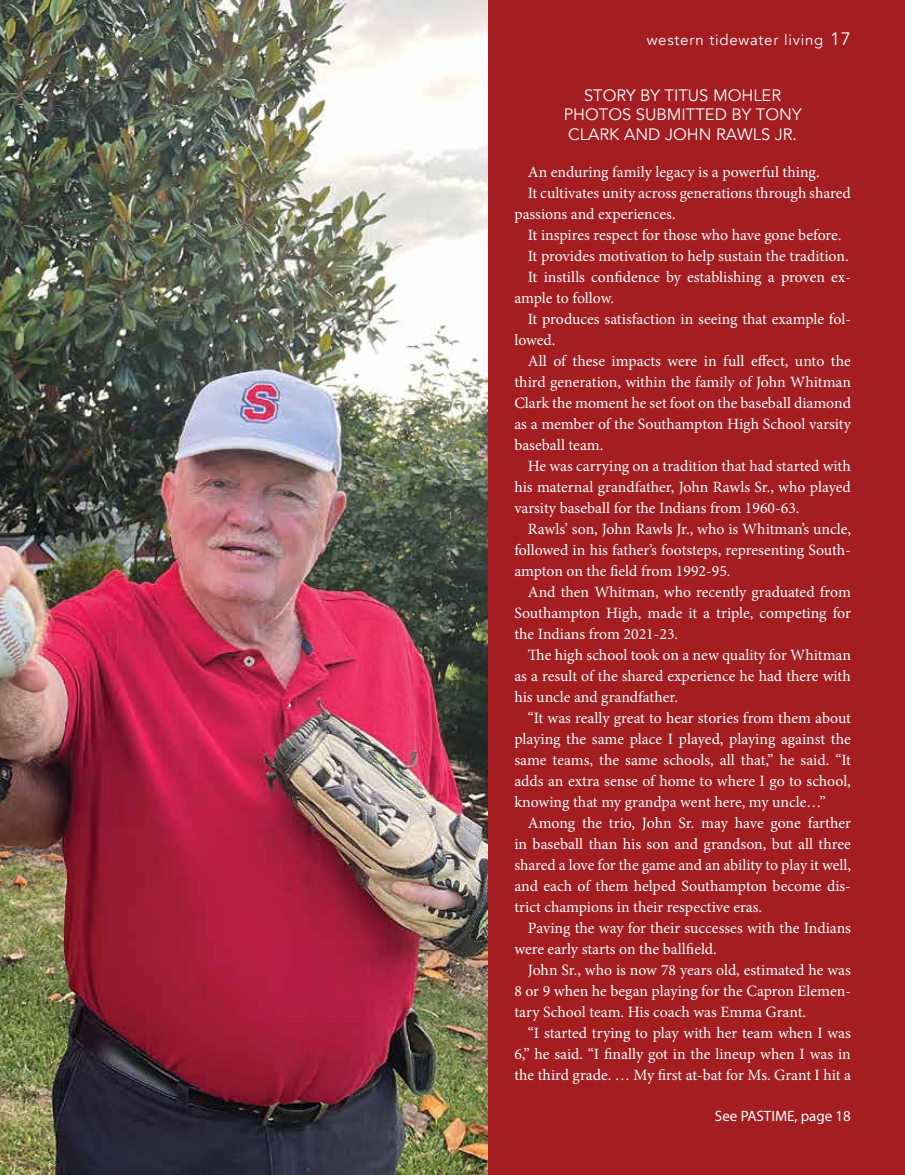
<style>
.page{position:relative;width:905px;height:1175px;background:#fff}
.page>*{position:absolute;margin:0;border:0;box-sizing:border-box;transform-origin:0 0}
.t1{font:16.5px/19.5px "Avenir";color:#fff;text-align:center}
.t2{font:15.75px "Minion Pro";letter-spacing:-.005em;color:#fff}
.t3{font:15px "Avenir";letter-spacing:.05em;color:#fff}
.t4{font:15px "Myriad Pro";color:#fff}
.s1{font-size:18px}
</style>
<div class="page">
<img style="left:0;top:0;width:488px;height:1174px">
<div style="left:488px;top:0;width:416px;height:1174px;background:#a41d21"></div>
<p class="t3" style="left:646px;top:31px;width:206px">western tidewater living <span class="s1">17</span></p>
<p class="t1" style="left:563px;top:86px;width:239px">STORY BY TITUS MOHLER<br>PHOTOS SUBMITTED BY TONY<br>CLARK AND JOHN RAWLS JR.</p>
<p class="t2" style="left:528px;top:161px;width:293px">An enduring family legacy is a powerful thing.</p>
<p class="t2" style="left:528px;top:182px;width:324px">It cultivates unity across generations through shared</p>
<p class="t2" style="left:514px;top:203px;width:163px">passions and experiences.</p>
<p class="t2" style="left:528px;top:224px;width:315px">It inspires respect for those who have gone before.</p>
<p class="t2" style="left:528px;top:245px;width:322px">It provides motivation to help sustain the tradition.</p>
<p class="t2" style="left:528px;top:266px;width:324px">It instills confidence by establishing a proven ex-</p>
<p class="t2" style="left:514px;top:287px;width:101px">ample to follow.</p>
<p class="t2" style="left:528px;top:308px;width:324px">It produces satisfaction in seeing that example fol-</p>
<p class="t2" style="left:514px;top:329px;width:43px">lowed.</p>
<p class="t2" style="left:528px;top:350px;width:324px">All of these impacts were in full effect, unto the</p>
<p class="t2" style="left:514px;top:371px;width:338px">third generation, within the family of John Whitman</p>
<p class="t2" style="left:514px;top:392px;width:338px">Clark the moment he set foot on the baseball diamond</p>
<p class="t2" style="left:514px;top:413px;width:338px">as a member of the Southampton High School varsity</p>
<p class="t2" style="left:514px;top:434px;width:90px">baseball team.</p>
<p class="t2" style="left:528px;top:455px;width:324px">He was carrying on a tradition that had started with</p>
<p class="t2" style="left:514px;top:476px;width:338px">his maternal grandfather, John Rawls Sr., who played</p>
<p class="t2" style="left:514px;top:497px;width:286px">varsity baseball for the Indians from 1960-63.</p>
<p class="t2" style="left:528px;top:518px;width:324px">Rawls’ son, John Rawls Jr., who is Whitman’s uncle,</p>
<p class="t2" style="left:514px;top:539px;width:338px">followed in his father’s footsteps, representing South-</p>
<p class="t2" style="left:514px;top:560px;width:218px">ampton on the field from 1992-95.</p>
<p class="t2" style="left:528px;top:581px;width:324px">And then Whitman, who recently graduated from</p>
<p class="t2" style="left:514px;top:602px;width:338px">Southampton High, made it a triple, competing for</p>
<p class="t2" style="left:514px;top:623px;width:165px">the Indians from 2021-23.</p>
<p class="t2" style="left:528px;top:644px;width:324px">The high school took on a new quality for Whitman</p>
<p class="t2" style="left:514px;top:665px;width:338px">as a result of the shared experience he had there with</p>
<p class="t2" style="left:514px;top:686px;width:165px">his uncle and grandfather.</p>
<p class="t2" style="left:528px;top:707px;width:324px">“It was really great to hear stories from them about</p>
<p class="t2" style="left:514px;top:728px;width:338px">playing the same place I played, playing against the</p>
<p class="t2" style="left:514px;top:749px;width:338px">same teams, the same schools, all that,” he said. “It</p>
<p class="t2" style="left:514px;top:770px;width:338px">adds an extra sense of home to where I go to school,</p>
<p class="t2" style="left:514px;top:791px;width:313px">knowing that my grandpa went here, my uncle…”</p>
<p class="t2" style="left:528px;top:812px;width:324px">Among the trio, John Sr. may have gone farther</p>
<p class="t2" style="left:514px;top:833px;width:338px">in baseball than his son and grandson, but all three</p>
<p class="t2" style="left:514px;top:854px;width:338px">shared a love for the game and an ability to play it well,</p>
<p class="t2" style="left:514px;top:875px;width:338px">and each of them helped Southampton become dis-</p>
<p class="t2" style="left:514px;top:896px;width:249px">trict champions in their respective eras.</p>
<p class="t2" style="left:528px;top:917px;width:324px">Paving the way for their successes with the Indians</p>
<p class="t2" style="left:514px;top:938px;width:204px">were early starts on the ballfield.</p>
<p class="t2" style="left:528px;top:959px;width:324px">John Sr., who is now 78 years old, estimated he was</p>
<p class="t2" style="left:514px;top:980px;width:338px">8 or 9 when he began playing for the Capron Elemen-</p>
<p class="t2" style="left:514px;top:1001px;width:293px">tary School team. His coach was Emma Grant.</p>
<p class="t2" style="left:528px;top:1022px;width:324px">“I started trying to play with her team when I was</p>
<p class="t2" style="left:514px;top:1043px;width:338px">6,” he said. “I finally got in the lineup when I was in</p>
<p class="t2" style="left:514px;top:1064px;width:338px">the third grade. … My first at-bat for Ms. Grant I hit a</p>
<p class="t4" style="left:715px;top:1107px;width:137px">See PASTIME, page 18</p>
</div>
